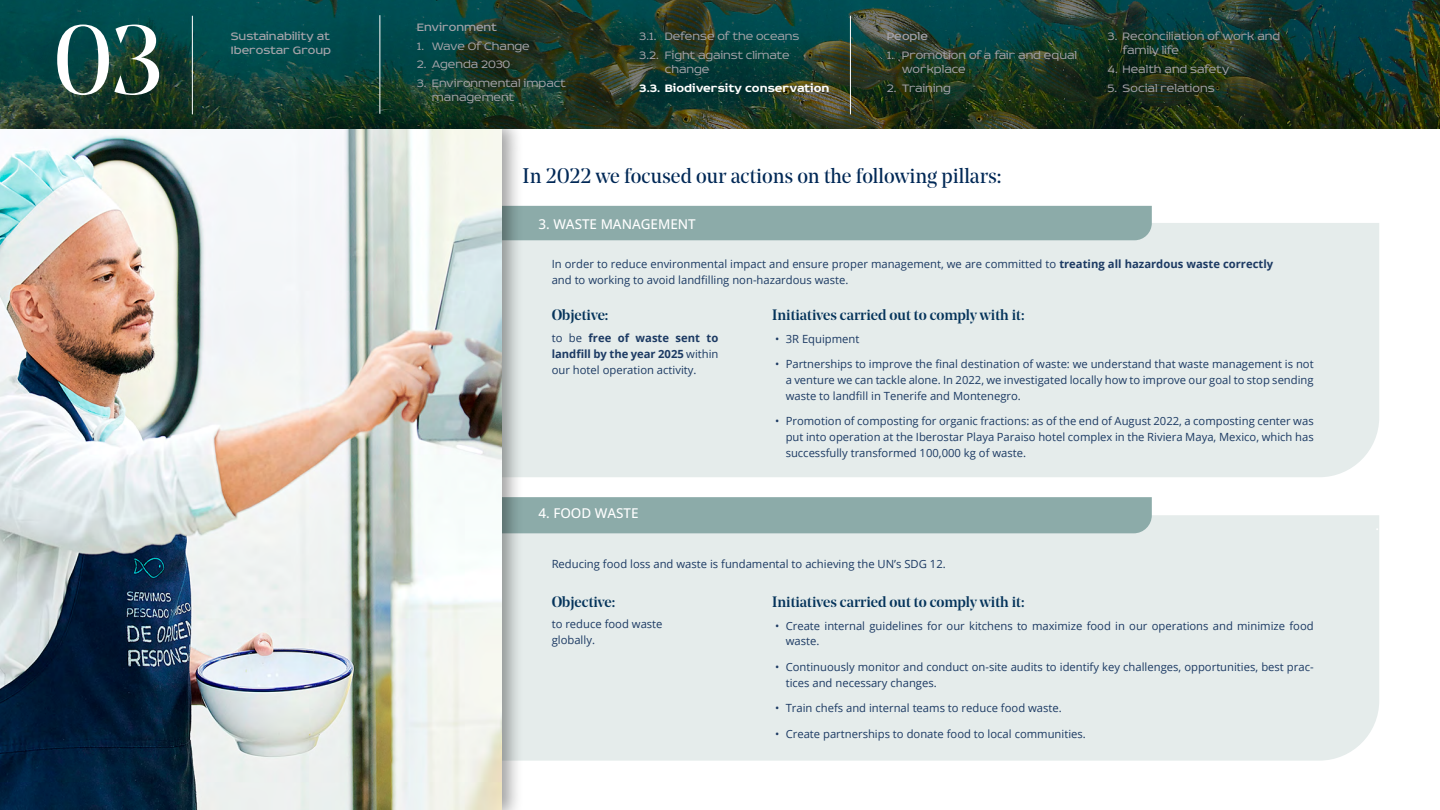
<style>
.page{position:relative;width:1440px;height:810px;background:#fff}
.page>*{position:absolute;margin:0;border:0;box-sizing:border-box;transform-origin:0 0}
.t1{font:97.5px "Noe Display";color:#fff}
.t2{font:21px "Noe Display";color:#002856}
.t3{font:500 15px "Noe Display";color:#05345b}
.t4{font:500 13.5px "Open Sans";color:#fff}
.t5{font:300 12.38px/14.2px "Echoes Sans";color:#a6a4aa}
.t6{font:12.38px/14.2px "Echoes Sans";color:#a6a4aa}
.t7{font:700 12.38px "Echoes Sans";color:#fff}
.t8{font:300 12.38px "Echoes Sans";letter-spacing:-.02em;color:#a6a4aa}
.t9{font:11.25px/15.8px "Open Sans";color:#1c3a63}
.t10{font:700 11.25px/15.8px "Open Sans";color:#1c3a63;text-align:justify}
.s1{font-weight:700}
.s2{font-weight:400}
</style>
<div class="page">
<img style="left:0;top:0;width:1440px;height:129px">
<hr style="left:192px;top:16px;width:1px;height:98px;background:#fff">
<div style="left:524px;top:223px;width:855px;height:254px;background:#e5eceb"></div>
<div style="left:524px;top:515px;width:855px;height:246px;background:#e5eceb"></div>
<div style="left:524px;top:206px;width:628px;height:34px;background:#8caba9"></div>
<div style="left:524px;top:497px;width:628px;height:36px;background:#8caba9"></div>
<div style="left:0;top:114px;width:524px;height:696px;background:#000;opacity:.38"></div>
<img style="left:0;top:129px;width:501px;height:681px">
<hr style="left:380px;top:15px;width:1px;height:99px;background:#fff">
<hr style="left:850px;top:16px;width:1px;height:98px;background:#fff">
<h1 class="t1" style="left:52px;top:0;width:112px">03</h1>
<p class="t6" style="left:231px;top:29px;width:102px">Sustainability at<br>Iberostar Group</p>
<p class="t6" style="left:417px;top:20px;width:81px">Environment</p>
<p class="t5" style="left:417px;top:39px;width:114px">1. Wave Of Change</p>
<p class="t5" style="left:417px;top:57px;width:95px">2. Agenda 2030</p>
<p class="t5" style="left:432px;top:76px;width:136px;text-indent:-15px">3. Environmental impact management</p>
<p class="t5" style="left:639px;top:27px;width:162px;line-height:18.8px">3.1. Defense of the oceans<br>3.2. Fight against climate</p>
<p class="t5" style="left:665px;top:62px;width:46px">change</p>
<p class="t7" style="left:639px;top:81px;width:192px">3.3. Biodiversity conservation</p>
<p class="t6" style="left:887px;top:29px;width:43px">People</p>
<p class="t5" style="left:902px;top:48px;width:177px;text-indent:-15px">1. Promotion of a fair and equal workplace</p>
<p class="t8" style="left:887px;top:81px;width:66px">2. Training</p>
<h2 class="t2" style="left:523px;top:163px;width:480px">In 2022 we focused our actions on the following pillars:</h2>
<p class="t4" style="left:538px;top:215px;width:159px">3. WASTE MANAGEMENT</p>
<p class="t5" style="left:1123px;top:29px;width:159px;text-indent:-15px">3. Reconciliation of work and family life</p>
<p class="t5" style="left:1108px;top:62px;width:123px">4. Health and safety</p>
<p class="t5" style="left:1108px;top:81px;width:109px">5. Social relations</p>
<p class="t9" style="left:552px;top:256px;width:723px">In order to reduce environmental impact and ensure proper management, we are committed to <span class="s1">treating all hazardous waste correctly </span>and to working to avoid landfilling non-hazardous waste.</p>
<h3 class="t3" style="left:552px;top:306px;width:58px">Objetive:</h3>
<p class="t10" style="left:552px;top:330px;width:168px"><span class="s2">to be</span> free of waste sent to landfill by the year 2025 <span class="s2">within our hotel operation activity.</span></p>
<p class="t4" style="left:538px;top:504px;width:102px">4. FOOD WASTE</p>
<h3 class="t3" style="left:772px;top:306px;width:254px">Initiatives carried out to comply with it:</h3>
<p class="t9" style="left:775px;top:331px;width:86px">• 3R Equipment</p>
<p class="t9" style="left:786px;top:356px;width:530px;text-align:justify;text-indent:-10px">• Partnerships to improve the final destination of waste: we understand that waste management is not a venture we can tackle alone. In 2022, we investigated locally how to improve our goal to stop sending waste to landfill in Tenerife and Montenegro.</p>
<p class="t9" style="left:786px;top:413px;width:530px;text-align:justify;text-indent:-10px">• Promotion of composting for organic fractions: as of the end of August 2022, a composting center was put into operation at the Iberostar Playa Paraiso hotel complex in the Riviera Maya, Mexico, which has successfully transformed 100,000 kg of waste.</p>
<p class="t9" style="left:552px;top:556px;width:396px">Reducing food loss and waste is fundamental to achieving the UN’s SDG 12.</p>
<h3 class="t3" style="left:552px;top:592px;width:65px">Objective:</h3>
<p class="t9" style="left:552px;top:616px;width:112px">to reduce food waste globally.</p>
<h3 class="t3" style="left:772px;top:592px;width:254px">Initiatives carried out to comply with it:</h3>
<p class="t9" style="left:786px;top:617px;width:530px;text-indent:-10px">• Create internal guidelines for our kitchens to maximize food in our operations and minimize food waste.</p>
<p class="t9" style="left:786px;top:659px;width:530px;text-indent:-10px">• Continuously monitor and conduct on-site audits to identify key challenges, opportunities, best prac&shy;tices and necessary changes.</p>
<p class="t9" style="left:775px;top:700px;width:288px">• Train chefs and internal teams to reduce food waste.</p>
<p class="t9" style="left:775px;top:725px;width:312px">• Create partnerships to donate food to local communities.</p>
</div>
